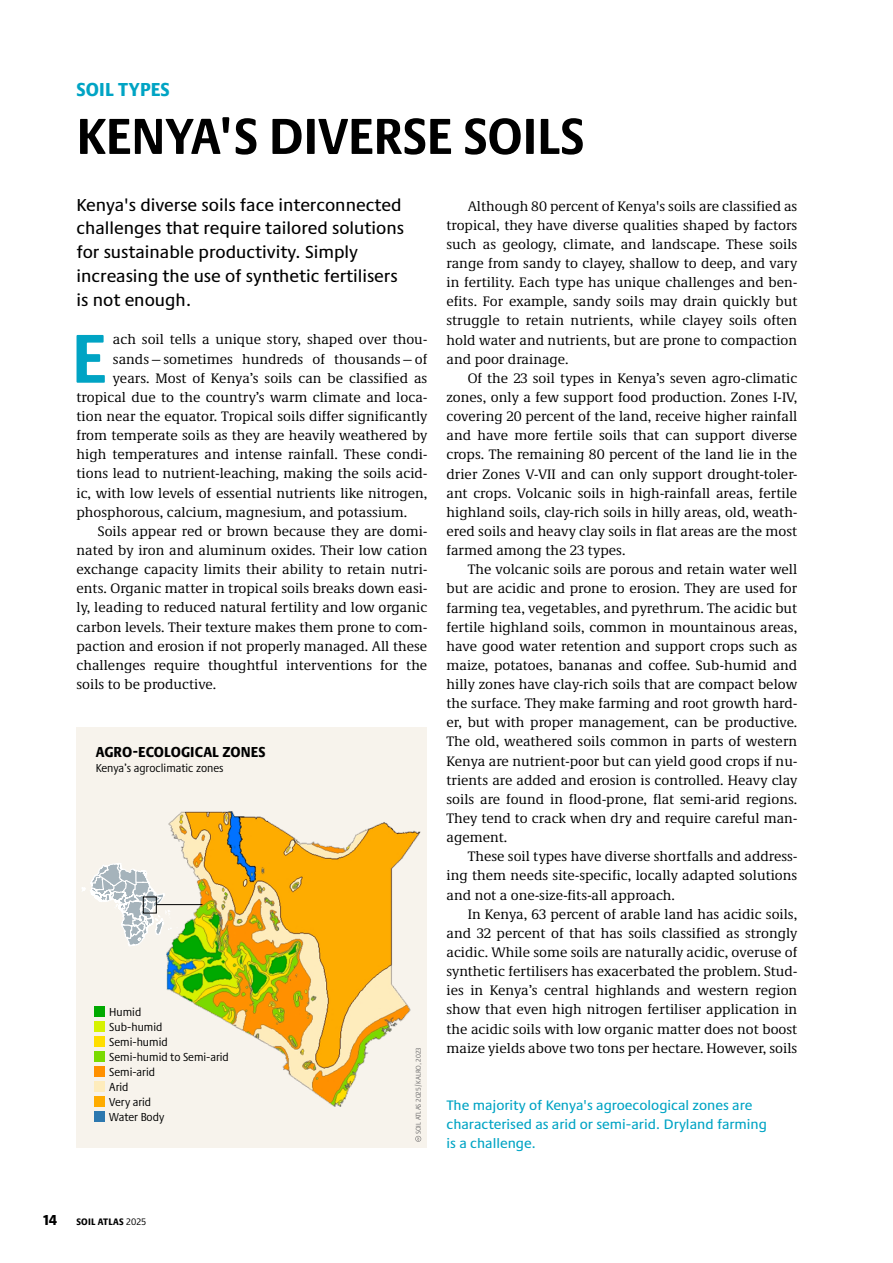
<style>
.page{position:relative;width:893px;height:1263px;background:#fff}
.page>*{position:absolute;margin:0;border:0;box-sizing:border-box;transform-origin:0 0}
.t1{font:700 condensed 71.55px "Praxis Next";color:#00a4c4}
.t2{font:700 condensed 52.5px "Praxis Next";color:#000}
.t3{font:800 condensed 19.5px "Praxis Next";letter-spacing:.01em;color:#00a4c4}
.t4{font:500 18px/24px "Praxis Next";color:#000}
.t5{font:800 condensed 15px "Praxis Next";letter-spacing:.01em;color:#000}
.t6{font:14.25px/19.2px "Demos Next Pro";color:#000;text-align:justify}
.t7{font:500 14.25px/19.2px "Praxis Next";color:#00a4c4}
.t8{font:condensed 12px/15px "Praxis Next";color:#000}
.t9{font:800 condensed 9.75px "Praxis Next";letter-spacing:.02em;color:#000}
.t10{font:condensed 7.2px "Praxis Next";color:#706f6f}
.s1{font-weight:400}
</style>
<div class="page">
<div style="left:77px;top:727px;width:350px;height:421px;background:#f7f3ec"></div>
<svg style="left:415px;top:1136px;width:6px;height:6px"></svg>
<div style="left:94px;top:1006px;width:11px;height:11px;background:#00a900"></div>
<div style="left:94px;top:1021px;width:11px;height:11px;background:#d6f200"></div>
<div style="left:94px;top:1036px;width:11px;height:11px;background:#ffde00"></div>
<div style="left:94px;top:1051px;width:11px;height:11px;background:#79da00"></div>
<div style="left:94px;top:1066px;width:11px;height:11px;background:#ff9000"></div>
<div style="left:94px;top:1081px;width:11px;height:11px;background:#feecbc"></div>
<div style="left:94px;top:1096px;width:11px;height:11px;background:#feac00"></div>
<div style="left:94px;top:1111px;width:11px;height:11px;background:#2d78af"></div>
<img style="left:166px;top:811px;width:255px;height:296px">
<svg style="left:82px;top:863px;width:96px;height:83px"></svg>
<div style="left:143px;top:896px;width:14px;height:17px;border:1px solid #000"></div>
<hr style="left:157px;top:904px;width:45px;height:1px;background:#000">
<h3 class="t3" style="left:77px;top:73px;width:95px">SOIL TYPES</h3>
<h2 class="t2" style="left:77px;top:95px;width:509px">KENYA'S DIVERSE SOILS</h2>
<p class="t4" style="left:77px;top:192px;width:329px">Kenya's diverse soils face interconnected challenges that require tailored solutions for sustainable productivity. Simply increasing the use of synthetic fertilisers is not enough.</p>
<h1 class="t1" style="left:72px;top:302px;width:36px">E</h1>
<p class="t6" style="left:113px;top:329px;width:316px">ach soil tells a unique story, shaped over thou-</p>
<p class="t6" style="left:113px;top:349px;width:316px">sands—sometimes hundreds of thousands—of</p>
<p class="t6" style="left:113px;top:368px;width:316px">years. Most of Kenya’s soils can be classified as</p>
<p class="t6" style="left:77px;top:387px;width:352px">tropical due to the country’s warm climate and loca-</p>
<p class="t6" style="left:77px;top:406px;width:352px">tion near the equator. Tropical soils differ significantly</p>
<p class="t6" style="left:77px;top:425px;width:352px">from temperate soils as they are heavily weathered by</p>
<p class="t6" style="left:77px;top:444px;width:352px">high temperatures and intense rainfall. These condi-</p>
<p class="t6" style="left:77px;top:463px;width:352px">tions lead to nutrient-leaching, making the soils acid-</p>
<p class="t6" style="left:77px;top:482px;width:352px">ic, with low levels of essential nutrients like nitrogen,</p>
<p class="t6" style="left:77px;top:502px;width:332px">phosphorous, calcium, magnesium, and potassium.</p>
<p class="t6" style="left:98px;top:521px;width:331px">Soils appear red or brown because they are domi-</p>
<p class="t6" style="left:77px;top:540px;width:352px">nated by iron and aluminum oxides. Their low cation</p>
<p class="t6" style="left:77px;top:559px;width:352px">exchange capacity limits their ability to retain nutri-</p>
<p class="t6" style="left:77px;top:578px;width:352px">ents. Organic matter in tropical soils breaks down easi-</p>
<p class="t6" style="left:77px;top:597px;width:352px">ly, leading to reduced natural fertility and low organic</p>
<p class="t6" style="left:77px;top:616px;width:352px">carbon levels. Their texture makes them prone to com-</p>
<p class="t6" style="left:77px;top:636px;width:352px">paction and erosion if not properly managed. All these</p>
<p class="t6" style="left:77px;top:655px;width:352px">challenges require thoughtful interventions for the</p>
<p class="t6" style="left:77px;top:674px;width:141px">soils to be productive.</p>
<p class="t5" style="left:96px;top:740px;width:171px">AGRO-ECOLOGICAL ZONES</p>
<p class="t8" style="left:96px;top:761px;width:129px">Kenya’s agroclimatic zones</p>
<p class="t8" style="left:109px;top:1004px;width:121px">Humid<br>Sub-humid<br>Semi-humid<br>Semi-humid to Semi-arid<br>Semi-arid<br>Arid<br>Very arid<br>Water Body</p>
<p class="t10" style="left:413px;top:1134px;width:88px;rotate:-90deg">SOIL ATLAS 2025/KALRO, 2023</p>
<p class="t6" style="left:446px;top:196px;width:352px;text-indent:21px">Although 80 percent of Kenya's soils are classified as tropical, they have diverse qualities shaped by factors such as geology, climate, and landscape. These soils range from sandy to clayey, shallow to deep, and vary in fertility. Each type has unique challenges and ben&shy;efits. For example, sandy soils may drain quickly but struggle to retain nutrients, while clayey soils often hold water and nutrients, but are prone to compaction and poor drainage.</p>
<p class="t6" style="left:446px;top:368px;width:352px;text-indent:21px">Of the 23 soil types in Kenya’s seven agro-climatic zones, only a few support food production. Zones I-IV, covering 20 percent of the land, receive higher rainfall and have more fertile soils that can support diverse crops. The remaining 80 percent of the land lie in the drier Zones V-VII and can only support drought-toler&shy;ant crops. Volcanic soils in high-rainfall areas, fertile highland soils, clay-rich soils in hilly areas, old, weath&shy;ered soils and heavy clay soils in flat areas are the most farmed among the 23 types.</p>
<p class="t6" style="left:446px;top:559px;width:352px;text-indent:21px">The volcanic soils are porous and retain water well but are acidic and prone to erosion. They are used for farming tea, vegetables, and pyrethrum. The acidic but fertile highland soils, common in mountainous areas, have good water retention and support crops such as maize, potatoes, bananas and coffee. Sub-humid and hilly zones have clay-rich soils that are compact below the surface. They make farming and root growth hard&shy;er, but with proper management, can be productive.<br>The old, weathered soils common in parts of western Kenya are nutrient-poor but can yield good crops if nu&shy;trients are added and erosion is controlled. Heavy clay soils are found in flood-prone, flat semi-arid regions.<br>They tend to crack when dry and require careful man&shy;agement.</p>
<p class="t6" style="left:446px;top:846px;width:352px;text-indent:21px">These soil types have diverse shortfalls and address&shy;ing them needs site-specific, locally adapted solutions and not a one-size-fits-all approach.</p>
<p class="t6" style="left:446px;top:904px;width:352px;text-indent:21px">In Kenya, 63 percent of arable land has acidic soils, and 32 percent of that has soils classified as strongly acidic. While some soils are naturally acidic, overuse of synthetic fertilisers has exacerbated the problem. Stud&shy;ies in Kenya’s central highlands and western region show that even high nitrogen fertiliser application in the acidic soils with low organic matter does not boost maize yields above two tons per hectare. However, soils</p>
<p class="t7" style="left:446px;top:1095px;width:322px">The majority of Kenya's agroecological zones are characterised as arid or semi-arid. Dryland farming is a challenge.</p>
<p class="t5" style="left:43px;top:1207px;width:16px">14</p>
<p class="t9" style="left:77px;top:1213px;width:71px">SOIL ATLAS <span class="s1">2025</span></p>
</div>
